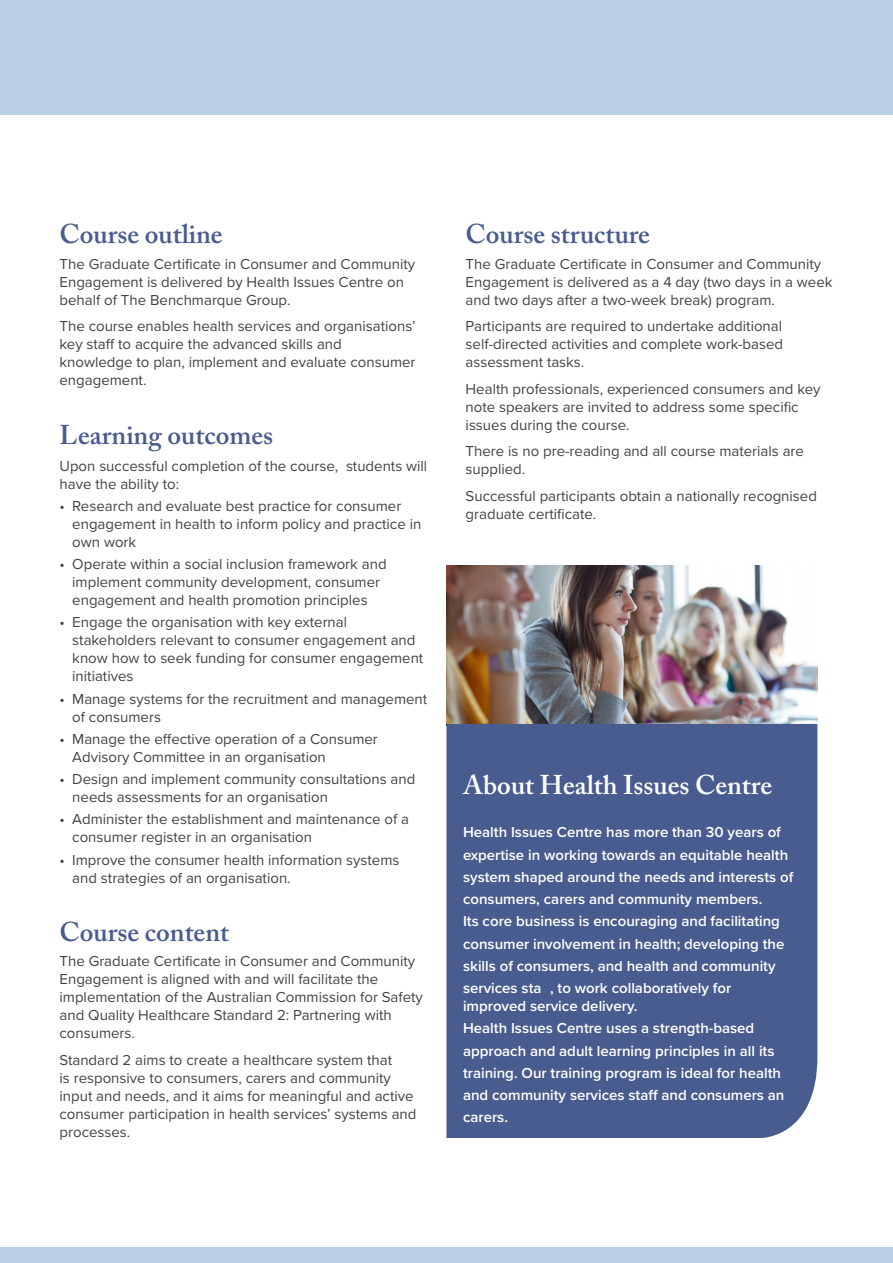
<style>
.page{position:relative;width:893px;height:1263px;background:#fff}
.page>*{position:absolute;margin:0;border:0;box-sizing:border-box;transform-origin:0 0}
.Main_Header{font:600 27px "Adobe Caslon Pro";color:#485c90}
.Main_Header-2{font:600 27px "Adobe Caslon Pro";color:#fff}
.Body_copy{font:600 27px "Adobe Caslon Pro";color:#485c90}
.Body_copy-2{font:15px/18px "Proxima Nova";color:#454242}
.t1{font:600 15px/18px "Proxima Nova";color:#fff}
</style>
<div class="page">
<div style="left:0;top:0;width:893px;height:115px;background:#b8cfe5"></div>
<div style="left:0;top:1247px;width:893px;height:16px;background:#b8cfe5"></div>
<img style="left:446px;top:565px;width:371px;height:157px">
<div style="left:446px;top:722px;width:371px;height:416px;background:#485c90"></div>
<p class="Main_Header" style="left:60px;top:218px;width:165px">Course outline</p>
<p class="Body_copy-2" style="left:60px;top:254px;width:357px">The Graduate Certificate in Consumer and Community<br>Engagement is delivered by Health Issues Centre on behalf of The Benchmarque Group.</p>
<p class="Body_copy-2" style="left:60px;top:317px;width:357px">The course enables health services and organisations’ key staff to acquire the advanced skills and knowledge to plan, implement and evaluate consumer engagement.</p>
<p class="Body_copy" style="left:60px;top:419px;width:215px">Learning outcomes</p>
<p class="Body_copy-2" style="left:60px;top:456px;width:369px">Upon successful completion of the course, students will have the ability to:</p>
<p class="Body_copy-2" style="left:72px;top:496px;width:351px;text-indent:-13px">• Research and evaluate best practice for consumer engagement in health to inform policy and practice in own work</p>
<p class="Body_copy-2" style="left:60px;top:554px;width:329px;text-align:center">• Operate within a social inclusion framework and implement community development, consumer engagement and health promotion principles</p>
<p class="Body_copy-2" style="left:72px;top:613px;width:353px;text-indent:-13px">• Engage the organisation with key external stakeholders relevant to consumer engagement and know how to seek funding for consumer engagement initiatives</p>
<p class="Body_copy-2" style="left:72px;top:689px;width:356px;text-indent:-13px">• Manage systems for the recruitment and management of consumers</p>
<p class="Body_copy-2" style="left:72px;top:729px;width:307px;text-indent:-13px">• Manage the effective operation of a Consumer<br>Advisory Committee in an organisation</p>
<p class="Body_copy-2" style="left:72px;top:769px;width:344px;text-indent:-13px">• Design and implement community consultations and needs assessments for an organisation</p>
<p class="Body_copy-2" style="left:72px;top:810px;width:338px;text-indent:-13px">• Administer the establishment and maintenance of a consumer register in an organisation</p>
<p class="Body_copy-2" style="left:72px;top:850px;width:329px;text-indent:-13px">• Improve the consumer health information systems and strategies of an organisation.</p>
<p class="Main_Header" style="left:60px;top:915px;width:171px">Course content</p>
<p class="Body_copy-2" style="left:60px;top:951px;width:365px">The Graduate Certificate in Consumer and Community Engagement is aligned with and will facilitate the implementation of the Australian Commission for Safety and Quality Healthcare Standard 2: Partnering with consumers.</p>
<p class="Body_copy-2" style="left:60px;top:1050px;width:358px">Standard 2 aims to create a healthcare system that<br>is responsive to consumers, carers and community input and needs, and it aims for meaningful and active consumer participation in health services’ systems and processes.</p>
<p class="Main_Header" style="left:466px;top:218px;width:186px">Course structure</p>
<p class="Body_copy-2" style="left:466px;top:254px;width:368px">The Graduate Certificate in Consumer and Community<br>Engagement is delivered as a 4 day (two days in a week and two days after a two-week break) program.</p>
<p class="Body_copy-2" style="left:466px;top:317px;width:319px;text-align:justify">Participants are required to undertake additional self-directed activities and complete work-based assessment tasks.</p>
<p class="Body_copy-2" style="left:466px;top:379px;width:356px">Health professionals, experienced consumers and key note speakers are invited to address some specific issues during the course.</p>
<p class="Body_copy-2" style="left:466px;top:442px;width:340px">There is no pre-reading and all course materials are supplied.</p>
<p class="Body_copy-2" style="left:466px;top:486px;width:353px">Successful participants obtain a nationally recognised graduate certificate.</p>
<p class="Main_Header-2" style="left:463px;top:769px;width:311px">About Health Issues Centre</p>
<p class="t1" style="left:463px;top:823px;width:319px">Health Issues Centre has more than 30 years of</p>
<p class="t1" style="left:463px;top:845px;width:327px">expertise in working towards an equitable health</p>
<p class="t1" style="left:463px;top:867px;width:332px">system shaped around the needs and interests of</p>
<p class="t1" style="left:463px;top:890px;width:301px">consumers, carers and community members.</p>
<p class="t1" style="left:463px;top:912px;width:318px">Its core business is encouraging and facilitating</p>
<p class="t1" style="left:463px;top:934px;width:323px">consumer involvement in health; developing the</p>
<p class="t1" style="left:463px;top:956px;width:314px">skills of consumers, and health and community</p>
<p class="t1" style="left:463px;top:979px;width:270px">services sta , to work collaboratively for improved service delivery.</p>
<p class="t1" style="left:463px;top:1019px;width:293px">Health Issues Centre uses a strength-based</p>
<p class="t1" style="left:463px;top:1041px;width:313px">approach and adult learning principles in all its</p>
<p class="t1" style="left:463px;top:1063px;width:320px">training. Our training program is ideal for health</p>
<p class="t1" style="left:463px;top:1086px;width:323px">and community services staff and consumers an</p>
<p class="t1" style="left:463px;top:1108px;width:47px">carers.</p>
</div>
